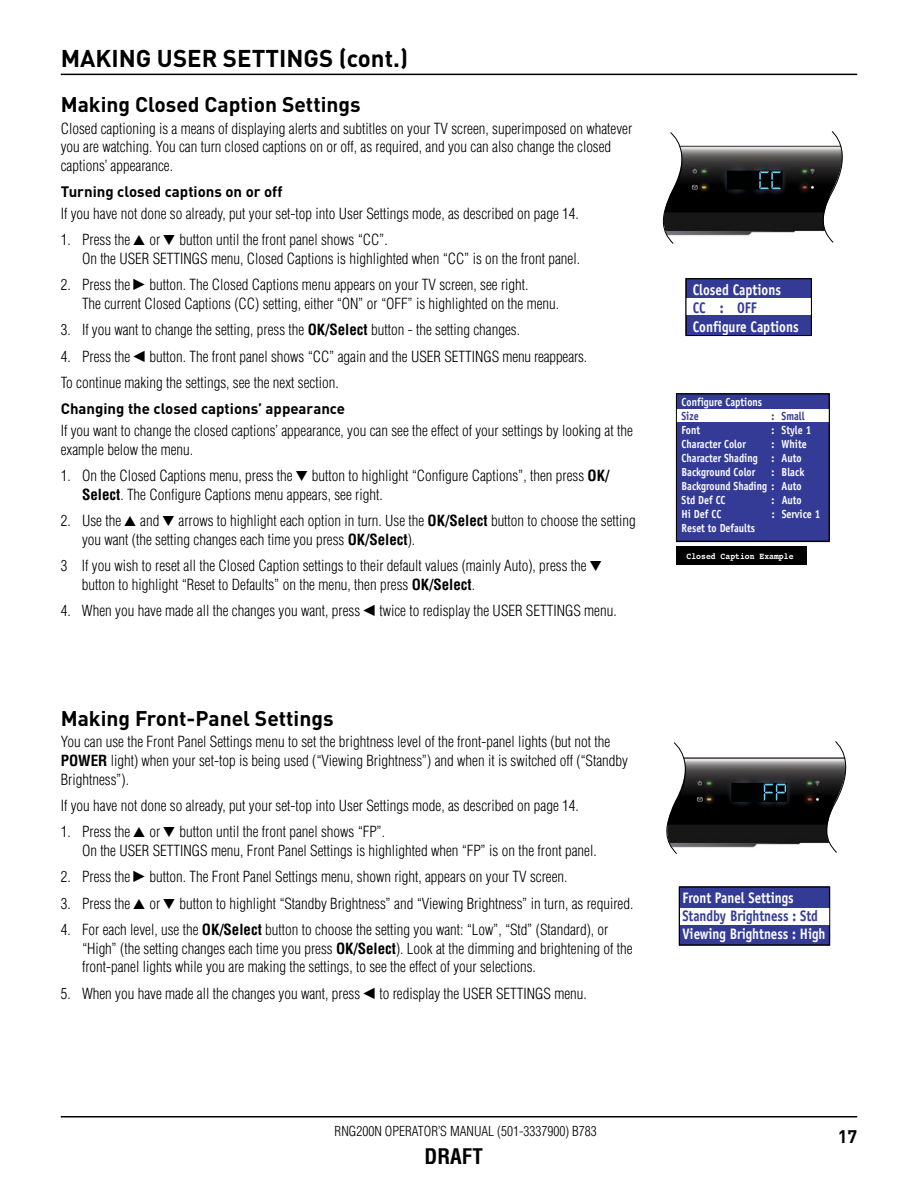
<style>
.page{position:relative;width:918px;height:1188px;background:#fff}
.page>*{position:absolute;margin:0;border:0;box-sizing:border-box;transform-origin:0 0}
.t1{font:700 24px "DIN";color:#000}
.t2{font:700 21px "DIN";color:#000}
.t3{font:700 condensed 21px "Helvetica";color:#000}
.t4{font:700 18px "DIN";color:#000}
.t5{font:700 15.45px "Officina Sans";color:#fff;scale:.85 1}
.t6{font:700 15.45px "Officina Sans";color:#333b97;scale:.85 1}
.t7{font:700 15.15px "Officina Sans";color:#fff;scale:.85 1}
.t8{font:700 15.15px "Officina Sans";color:#333b97;scale:.85 1}
.t9{font:300 condensed 15px/18.8px "Helvetica";color:#000}
.t10{font:700 15px "DIN";color:#000}
.t11{font:300 condensed 13.5px "Helvetica";color:#000}
.t12{font:700 11.7px/14.1px "Officina Sans";color:#fff;scale:.85 1}
.t13{font:700 11.7px "Officina Sans";color:#333b97;scale:.85 1}
.t14{font:700 9px "Courier";color:#fff;scale:.9 1}
.s1{font-family:"Digital Plain";font-weight:400;font-stretch:normal}
.s2{font-weight:700}
</style>
<div class="page">
<hr style="left:61px;top:1116px;width:796px;height:2px;background:#000">
<hr style="left:61px;top:74px;width:796px;height:1px;background:#000">
<div style="left:686px;top:279px;width:125px;height:57px;background:#333b97"></div>
<div style="left:686px;top:298px;width:125px;height:17px;background:#fff"></div>
<div style="left:686px;top:278px;width:126px;height:58px;border:1px solid #000"></div>
<img style="left:695px;top:146px;width:118px;height:90px">
<div style="left:727px;top:171px;width:55px;height:18px;background:#000101"></div>
<svg style="left:759px;top:171px;width:22px;height:18px"></svg>
<svg style="left:813px;top:131px;width:30px;height:112px"></svg>
<svg style="left:662px;top:132px;width:33px;height:112px"></svg>
<div style="left:676px;top:394px;width:153px;height:147px;background:#333b97"></div>
<div style="left:677px;top:409px;width:152px;height:13px;background:#fff"></div>
<div style="left:677px;top:547px;width:130px;height:18px;background:#000"></div>
<div style="left:676px;top:393px;width:154px;height:149px;border:1px solid #000"></div>
<div style="left:679px;top:887px;width:151px;height:58px;background:#333b97"></div>
<div style="left:680px;top:908px;width:149px;height:17px;background:#fff"></div>
<div style="left:679px;top:886px;width:151px;height:60px;border:1px solid #000"></div>
<img style="left:699px;top:757px;width:118px;height:91px">
<div style="left:732px;top:783px;width:55px;height:19px;background:#000101;border:1px solid #010101"></div>
<svg style="left:764px;top:784px;width:22px;height:17px"></svg>
<svg style="left:817px;top:741px;width:30px;height:112px"></svg>
<svg style="left:666px;top:742px;width:33px;height:112px"></svg>
<h1 class="t1" style="left:61px;top:42px;width:349px">MAKING USER SETTINGS (cont.)</h1>
<h2 class="t2" style="left:61px;top:91px;width:301px">Making Closed Caption Settings</h2>
<p class="t9" style="left:61px;top:119px;width:573px">Closed captioning is a means of displaying alerts and subtitles on your TV screen, superimposed on whatever you are watching. You can turn closed captions on or off, as required, and you can also change the closed captions’ appearance.</p>
<p class="t10" style="left:61px;top:182px;width:223px">Turning closed captions on or off</p>
<p class="t9" style="left:61px;top:204px;width:520px">If you have not done so already, put your set-top into User Settings mode, as described on page 14.</p>
<p class="t9" style="left:82px;top:231px;width:500px;text-indent:-21px">1. Press the <span class="s1">U</span> or <span class="s1">D</span> button until the front panel shows “CC”.<br>On the USER SETTINGS menu, Closed Captions is highlighted when “CC” is on the front panel.</p>
<p class="t9" style="left:82px;top:276px;width:479px;text-indent:-21px">2. Press the <span class="s1">R</span> button. The Closed Captions menu appears on your TV screen, see right.<br>The current Closed Captions (CC) setting, either “ON” or “OFF” is highlighted on the menu.</p>
<p class="t9" style="left:61px;top:321px;width:461px">3. If you want to change the setting, press the <span class="s2">OK/Select</span> button - the setting changes.</p>
<p class="t9" style="left:61px;top:343px;width:528px;line-height:26.2px">4. Press the <span class="s1">L</span> button. The front panel shows “CC” again and the USER SETTINGS menu reappears.<br>To continue making the settings, see the next section.</p>
<p class="t10" style="left:61px;top:399px;width:286px">Changing the closed captions’ appearance</p>
<p class="t9" style="left:61px;top:421px;width:574px">If you want to change the closed captions’ appearance, you can see the effect of your settings by looking at the example below the menu.</p>
<p class="t9" style="left:82px;top:466px;width:529px;text-indent:-21px">1. On the Closed Captions menu, press the <span class="s1">D</span> button to highlight “Configure Captions”, then press <span class="s2">OK/<br>Select</span>. The Configure Captions menu appears, see right.</p>
<p class="t9" style="left:82px;top:511px;width:555px;text-indent:-21px">2. Use the <span class="s1">U</span> and <span class="s1">D</span> arrows to highlight each option in turn. Use the <span class="s2">OK/Select</span> button to choose the setting you want (the setting changes each time you press <span class="s2">OK/Select</span>).</p>
<p class="t9" style="left:82px;top:556px;width:522px;text-indent:-21px">3 If you wish to reset all the Closed Caption settings to their default values (mainly Auto), press the <span class="s1">D </span>button to highlight “Reset to Defaults” on the menu, then press <span class="s2">OK/Select</span>.</p>
<p class="t9" style="left:61px;top:601px;width:558px">4. When you have made all the changes you want, press <span class="s1">L</span> twice to redisplay the USER SETTINGS menu.</p>
<h2 class="t2" style="left:61px;top:704px;width:274px">Making Front-Panel Settings</h2>
<p class="t9" style="left:61px;top:733px;width:569px">You can use the Front Panel Settings menu to set the brightness level of the front-panel lights (but not the<br><span class="s2">POWER</span> light) when your set-top is being used (“Viewing Brightness”) and when it is switched off (“Standby<br>Brightness”).</p>
<p class="t9" style="left:61px;top:796px;width:520px">If you have not done so already, put your set-top into User Settings mode, as described on page 14.</p>
<p class="t9" style="left:82px;top:823px;width:516px;text-indent:-21px">1. Press the <span class="s1">U</span> or <span class="s1">D</span> button until the front panel shows “FP”.<br>On the USER SETTINGS menu, Front Panel Settings is highlighted when “FP” is on the front panel.</p>
<p class="t9" style="left:61px;top:868px;width:508px">2. Press the <span class="s1">R</span> button. The Front Panel Settings menu, shown right, appears on your TV screen.</p>
<p class="t9" style="left:61px;top:894px;width:574px">3. Press the <span class="s1">U</span> or <span class="s1">D</span> button to highlight “Standby Brightness” and “Viewing Brightness” in turn, as required.</p>
<p class="t9" style="left:82px;top:920px;width:552px;text-indent:-21px">4. For each level, use the <span class="s2">OK/Select</span> button to choose the setting you want: “Low”, “Std” (Standard), or “High” (the setting changes each time you press <span class="s2">OK/Select</span>). Look at the dimming and brightening of the front-panel lights while you are making the settings, to see the effect of your selections.</p>
<p class="t9" style="left:61px;top:984px;width:528px">5. When you have made all the changes you want, press <span class="s1">L</span> to redisplay the USER SETTINGS menu.</p>
<p class="t5" style="left:693px;top:280px;width:105px">Closed Captions</p>
<p class="t6" style="left:693px;top:298px;width:77px">CC : OFF</p>
<p class="t5" style="left:693px;top:317px;width:126px">Configure Captions</p>
<p class="t12" style="left:682px;top:395px;width:96px">Configure Captions</p>
<p class="t13" style="left:682px;top:409px;width:22px">Size</p>
<p class="t13" style="left:772px;top:409px;width:41px">: Small</p>
<p class="t12" style="left:682px;top:423px;width:23px">Font</p>
<p class="t12" style="left:772px;top:423px;width:48px">: Style 1</p>
<p class="t12" style="left:682px;top:437px;width:77px">Character Color</p>
<p class="t12" style="left:682px;top:437px;width:149px;text-indent:90px">: White<br>Character Shading : Auto<br>Background Color</p>
<p class="t12" style="left:682px;top:465px;width:146px;text-indent:90px">: Black<br>Background Shading : Auto<br>Std Def CC</p>
<p class="t12" style="left:772px;top:493px;width:37px">: Auto</p>
<p class="t12" style="left:682px;top:507px;width:48px">Hi Def CC</p>
<p class="t12" style="left:772px;top:507px;width:59px">: Service 1</p>
<p class="t12" style="left:682px;top:521px;width:88px">Reset to Defaults</p>
<p class="t14" style="left:687px;top:551px;width:120px">Closed Caption Example</p>
<p class="t7" style="left:682px;top:888px;width:132px">Front Panel Settings</p>
<p class="t8" style="left:682px;top:906px;width:161px">Standby Brightness : Std</p>
<p class="t7" style="left:682px;top:925px;width:170px">Viewing Brightness : High</p>
<p class="t11" style="left:335px;top:1123px;width:264px">RNG200N OPERATOR’S MANUAL (501-3337900) B783</p>
<h2 class="t3" style="left:425px;top:1143px;width:60px">DRAFT</h2>
<p class="t4" style="left:838px;top:1125px;width:21px">17</p>
</div>
